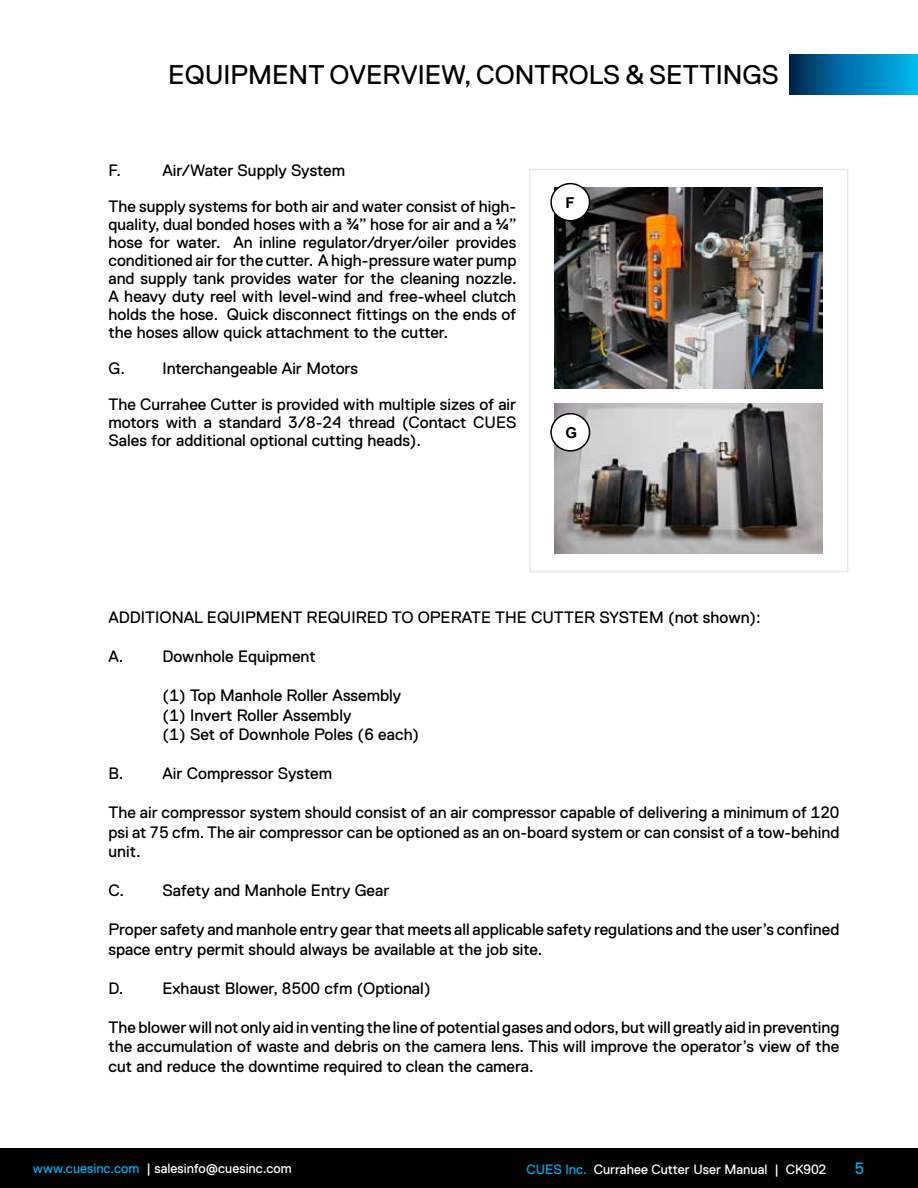
<style>
.page{position:relative;width:918px;height:1188px;background:#fff}
.page>*{position:absolute;margin:0;border:0;box-sizing:border-box;transform-origin:0 0}
.t1{font:27px "Replica Std";color:#000}
.t2{font:16.5px/19.5px "Replica Std";color:#000}
.t3{font:16.5px "Replica Std";color:#00aeef}
.t4{font:700 15px "Arial";color:#000}
.t5{font:13.5px "Replica Std";color:#fff}
.s1{color:#00aeef}
.s2{color:#000}
</style>
<div class="page">
<div style="left:0;top:1148px;width:918px;height:40px;background:#000"></div>
<svg style="left:790px;top:54px;width:128px;height:40px;background:#0075aa"></svg>
<img style="left:555px;top:404px;width:268px;height:150px">
<img style="left:555px;top:187px;width:268px;height:201px">
<div style="left:529px;top:169px;width:319px;height:403px;border:2px solid #e6e7e8"></div>
<div style="left:551px;top:184px;width:39px;height:37px;background:#fff;border-radius:50%"></div>
<div style="left:550px;top:183px;width:40px;height:39px;border:2px solid #000;border-radius:50%"></div>
<div style="left:551px;top:414px;width:39px;height:37px;background:#fff;border-radius:50%"></div>
<div style="left:550px;top:413px;width:40px;height:39px;border:2px solid #000;border-radius:50%"></div>
<h1 class="t1" style="left:168px;top:60px;width:612px">EQUIPMENT OVERVIEW, CONTROLS &amp; SETTINGS</h1>
<p class="t2" style="left:108px;top:152px;width:409px;line-height:36px;text-indent:54px">Air/Water Supply System<br>The supply systems for both air and water consist of high-</p>
<p class="t2" style="left:108px;top:215px;width:410px;line-height:18px;text-align:justify">quality, dual bonded hoses with a ¾” hose for air and a ¼” hose for water. An inline regulator/dryer/oiler provides conditioned air for the cutter. A high-pressure water pump and supply tank provides water for the cleaning nozzle.<br>A heavy duty reel with level-wind and free-wheel clutch holds the hose. Quick disconnect fittings on the ends of the hoses allow quick attachment to the cutter.</p>
<p class="t2" style="left:108px;top:350px;width:409px;line-height:36px">G. Interchangeable Air Motors<br>The Currahee Cutter is provided with multiple sizes of air</p>
<p class="t2" style="left:108px;top:413px;width:410px;line-height:18px">motors with a standard 3/8-24 thread (Contact CUES<br>Sales for additional optional cutting heads).</p>
<p class="t2" style="left:108px;top:161px;width:14px">F.</p>
<p class="t4" style="left:565px;top:192px;width:11px">F</p>
<p class="t4" style="left:565px;top:422px;width:13px">G</p>
<p class="t2" style="left:108px;top:608px;width:654px">ADDITIONAL EQUIPMENT REQUIRED TO OPERATE THE CUTTER SYSTEM (not shown):</p>
<p class="t2" style="left:108px;top:647px;width:209px">A. Downhole Equipment</p>
<p class="t2" style="left:162px;top:686px;width:258px">(1) Top Manhole Roller Assembly (1) Invert Roller Assembly<br>(1) Set of Downhole Poles (6 each)</p>
<p class="t2" style="left:108px;top:764px;width:225px">B. Air Compressor System</p>
<p class="t2" style="left:108px;top:803px;width:733px;text-align:justify">The air compressor system should consist of an air compressor capable of delivering a minimum of 120 psi at 75 cfm. The air compressor can be optioned as an on-board system or can consist of a tow-behind unit.</p>
<p class="t2" style="left:108px;top:881px;width:283px">C. Safety and Manhole Entry Gear</p>
<p class="t2" style="left:108px;top:920px;width:732px">Proper safety and manhole entry gear that meets all applicable safety regulations and the user’s confined space entry permit should always be available at the job site.</p>
<p class="t2" style="left:108px;top:979px;width:324px">D. Exhaust Blower, 8500 cfm (Optional)</p>
<p class="t2" style="left:108px;top:1018px;width:733px;text-align:justify">The blower will not only aid in venting the line of potential gases and odors, but will greatly aid in preventing the accumulation of waste and debris on the camera lens. This will improve the operator’s view of the cut and reduce the downtime required to clean the camera.</p>
<p class="t5" style="left:33px;top:1161px;width:260px"><span class="s1">www.cuesinc.com</span><span class="s2">,</span> | salesinfo@cuesinc.com</p>
<p class="t5" style="left:527px;top:1162px;width:301px"><span class="s1">CUES Inc.</span><span class="s2">,</span> Currahee Cutter User Manual | CK902</p>
<p class="t3" style="left:854px;top:1159px;width:11px">5</p>
</div>
